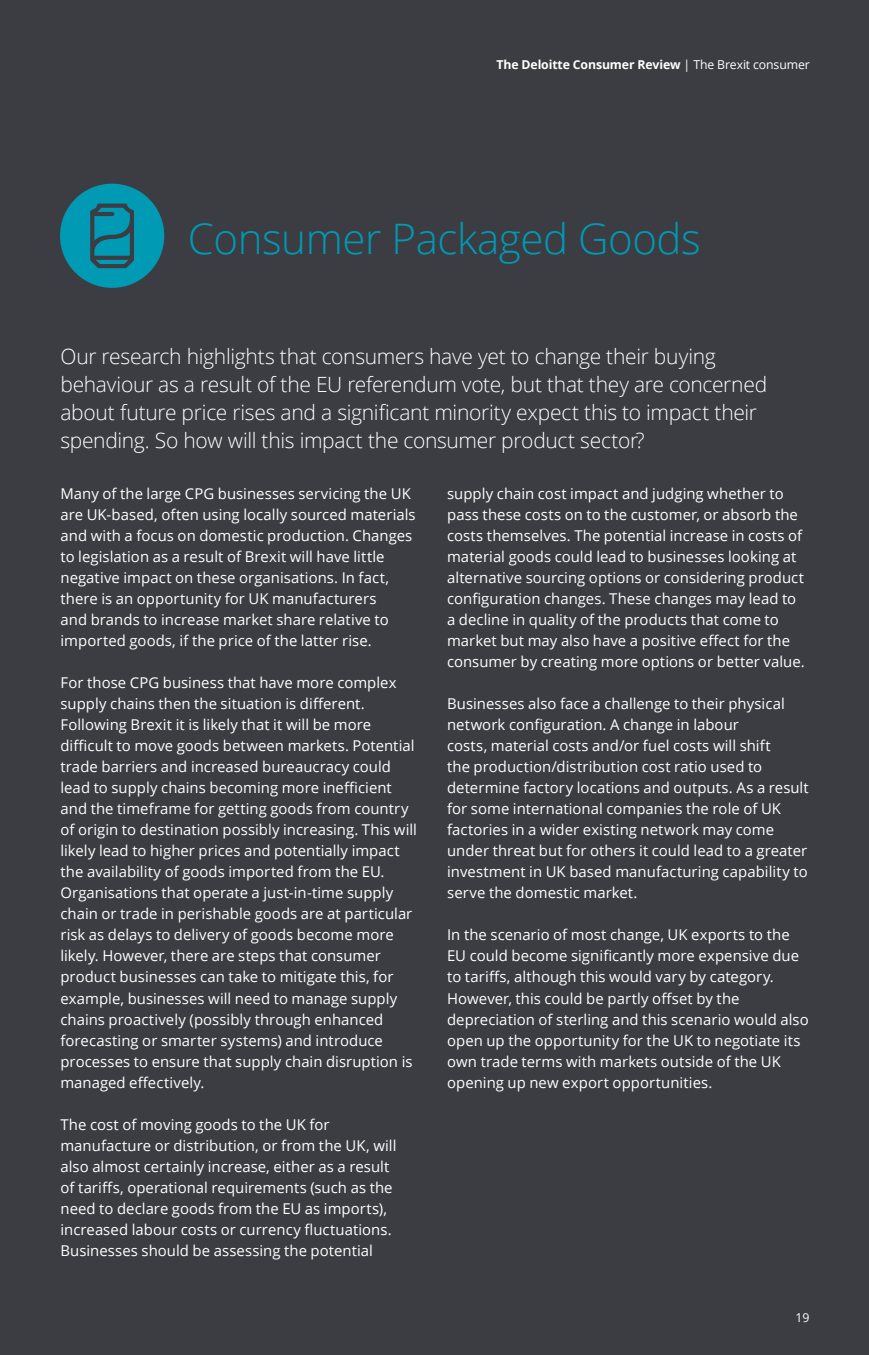
<style>
.page{position:relative;width:869px;height:1355px;background:#fff}
.page>*{position:absolute;margin:0;border:0;box-sizing:border-box;transform-origin:0 0}
.Story_heading_light{font:300 42px "Open Sans";letter-spacing:-.01em;color:#009ab4}
.Introduction__14_18p{font:300 21px/28px "Open Sans";letter-spacing:-.015em;color:#fff}
.Body_copy__8_5_12pt{font:14.88px/21px "Open Sans";letter-spacing:.005em;color:#fff}
.t1{font:700 12.25px "Open Sans";letter-spacing:-.01em;color:#fff}
.t2{font:12.25px "Open Sans";color:#fff}
.s1{font-weight:400}
</style>
<div class="page">
<div style="left:0;top:0;width:868px;height:1354px;background:#3b3d43"></div>
<svg style="left:60px;top:184px;width:104px;height:104px"></svg>
<p class="t1" style="left:496px;top:56px;width:315px">The Deloitte Consumer Review <span class="s1">| The Brexit consumer</span></p>
<p class="Story_heading_light" style="left:188px;top:210px;width:514px">Consumer Packaged Goods</p>
<p class="Introduction__14_18p" style="left:60px;top:342px;width:708px">Our research highlights that consumers have yet to change their buying behaviour as a result of the EU referendum vote, but that they are concerned about future price rises and a significant minority expect this to impact their spending. So how will this impact the consumer product sector?</p>
<p class="Body_copy__8_5_12pt" style="left:60px;top:483px;width:356px">Many of the large CPG businesses servicing the UK are UK-based, often using locally sourced materials and with a focus on domestic production. Changes to legislation as a result of Brexit will have little negative impact on these organisations. In fact, there is an opportunity for UK manufacturers<br>and brands to increase market share relative to imported goods, if the price of the latter rise.</p>
<p class="Body_copy__8_5_12pt" style="left:60px;top:672px;width:358px">For those CPG business that have more complex supply chains then the situation is different.<br>Following Brexit it is likely that it will be more difficult to move goods between markets. Potential trade barriers and increased bureaucracy could lead to supply chains becoming more inefficient and the timeframe for getting goods from country of origin to destination possibly increasing. This will likely lead to higher prices and potentially impact the availability of goods imported from the EU.<br>Organisations that operate a just-in-time supply chain or trade in perishable goods are at particular risk as delays to delivery of goods become more likely. However, there are steps that consumer product businesses can take to mitigate this, for example, businesses will need to manage supply chains proactively (possibly through enhanced forecasting or smarter systems) and introduce processes to ensure that supply chain disruption is managed effectively.</p>
<p class="Body_copy__8_5_12pt" style="left:60px;top:1113px;width:337px">The cost of moving goods to the UK for manufacture or distribution, or from the UK, will also almost certainly increase, either as a result of tariffs, operational requirements (such as the need to declare goods from the EU as imports), increased labour costs or currency fluctuations.<br>Businesses should be assessing the potential</p>
<p class="Body_copy__8_5_12pt" style="left:447px;top:483px;width:359px">supply chain cost impact and judging whether to pass these costs on to the customer, or absorb the costs themselves. The potential increase in costs of material goods could lead to businesses looking at alternative sourcing options or considering product configuration changes. These changes may lead to a decline in quality of the products that come to market but may also have a positive effect for the consumer by creating more options or better value.</p>
<p class="Body_copy__8_5_12pt" style="left:447px;top:693px;width:363px">Businesses also face a challenge to their physical network configuration. A change in labour<br>costs, material costs and/or fuel costs will shift<br>the production/distribution cost ratio used to determine factory locations and outputs. As a result for some international companies the role of UK factories in a wider existing network may come under threat but for others it could lead to a greater investment in UK based manufacturing capability to serve the domestic market.</p>
<p class="Body_copy__8_5_12pt" style="left:447px;top:924px;width:363px">In the scenario of most change, UK exports to the EU could become significantly more expensive due to tariffs, although this would vary by category.<br>However, this could be partly offset by the depreciation of sterling and this scenario would also open up the opportunity for the UK to negotiate its own trade terms with markets outside of the UK opening up new export opportunities.</p>
<p class="t2" style="left:795px;top:1309px;width:15px">19</p>
</div>
